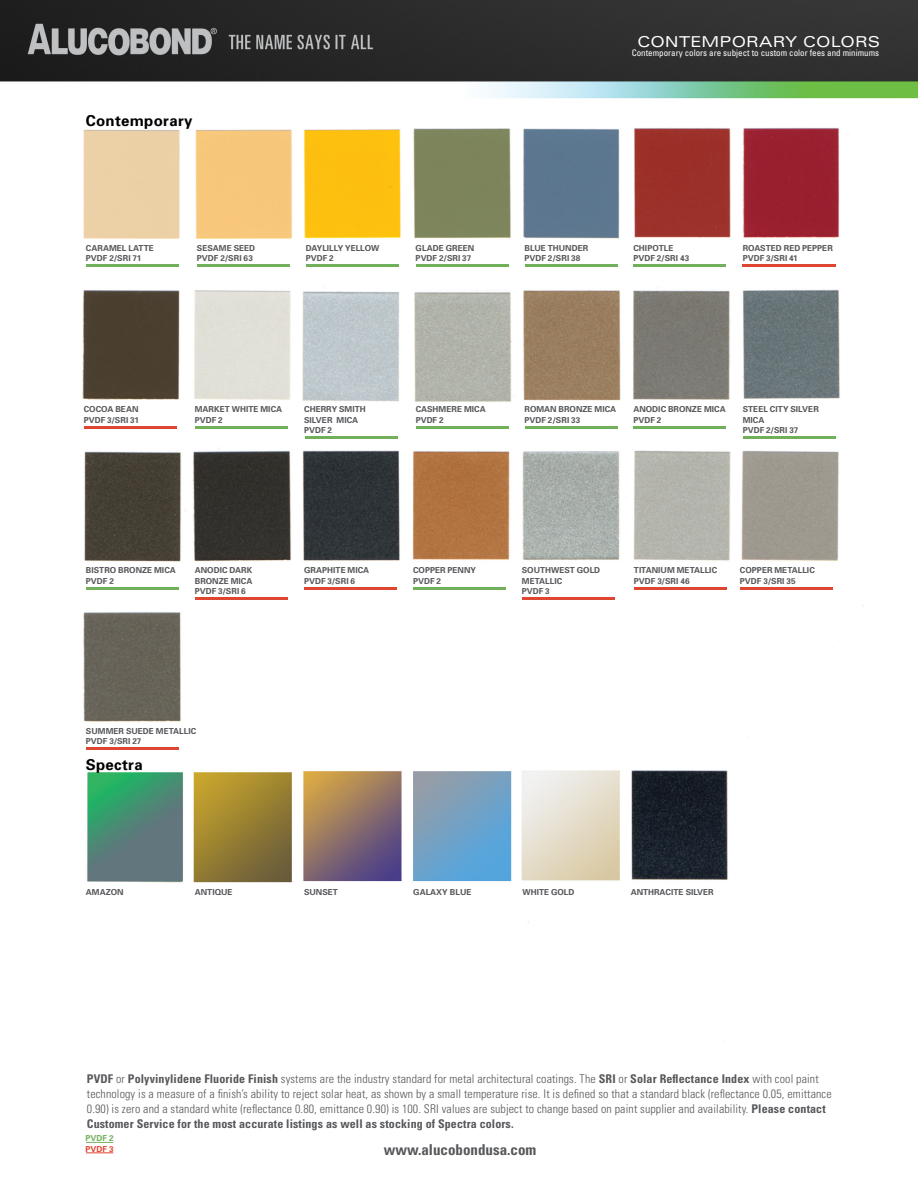
<style>
.page{position:relative;width:918px;height:1188px;background:#fff}
.page>*{position:absolute;margin:0;border:0;box-sizing:border-box;transform-origin:0 0}
.t1{font:700 condensed 15px "Univers";color:#55575a}
.t2{font:700 15px "Univers";letter-spacing:.02em;color:#000}
.t3{font:expanded 15px "Univers";letter-spacing:.01em;color:#fff}
.t4{font:300 condensed 12px/15px "Univers";letter-spacing:.01em;color:#55575a}
.t5{font:condensed 9px "Univers";color:#fff}
.t6{font:700 8.25px/10.5px "Univers";letter-spacing:.005em;color:#55575a}
.t7{font:700 8.25px "Univers";color:#71b05b}
.t8{font:700 8.25px "Univers";color:#df4632}
.s1{font-weight:700}
</style>
<div class="page">
<img style="left:82px;top:127px;width:782px;height:796px">
<img style="left:0;top:0;width:918px;height:99px">
<svg style="left:86px;top:1142px;width:27px;height:1px"></svg>
<svg style="left:86px;top:1152px;width:27px;height:1px"></svg>
<hr style="left:86px;top:265px;width:93px;height:2px;background:#71b05b">
<hr style="left:197px;top:265px;width:93px;height:2px;background:#71b05b">
<hr style="left:306px;top:265px;width:93px;height:2px;background:#71b05b">
<hr style="left:416px;top:265px;width:93px;height:2px;background:#71b05b">
<hr style="left:525px;top:265px;width:93px;height:2px;background:#71b05b">
<hr style="left:633px;top:265px;width:93px;height:2px;background:#71b05b">
<hr style="left:743px;top:265px;width:93px;height:2px;background:#df4632">
<hr style="left:84px;top:426px;width:93px;height:2px;background:#df4632">
<hr style="left:195px;top:426px;width:93px;height:2px;background:#71b05b">
<hr style="left:305px;top:437px;width:93px;height:2px;background:#71b05b">
<hr style="left:416px;top:426px;width:93px;height:2px;background:#71b05b">
<hr style="left:525px;top:426px;width:93px;height:3px;background:#71b05b">
<hr style="left:633px;top:426px;width:93px;height:3px;background:#71b05b">
<hr style="left:743px;top:436px;width:93px;height:3px;background:#71b05b">
<hr style="left:86px;top:587px;width:93px;height:2px;background:#71b05b">
<hr style="left:195px;top:598px;width:93px;height:2px;background:#df4632">
<hr style="left:304px;top:587px;width:93px;height:2px;background:#df4632">
<hr style="left:413px;top:587px;width:93px;height:2px;background:#71b05b">
<hr style="left:522px;top:598px;width:93px;height:2px;background:#df4632">
<hr style="left:634px;top:587px;width:93px;height:2px;background:#df4632">
<hr style="left:740px;top:587px;width:93px;height:2px;background:#df4632">
<hr style="left:86px;top:748px;width:93px;height:2px;background:#df4632">
<h1 class="t2" style="left:86px;top:111px;width:108px">CONTEMPORARY</h1>
<h1 class="t3" style="left:637px;top:33px;width:244px">CONTEMPORARY COLORS</h1>
<p class="t5" style="left:632px;top:48px;width:249px">Contemporary colors are subject to custom color fees and minimums</p>
<p class="t6" style="left:86px;top:242px;width:70px">CARAMEL LATTE<br>PVDF</p>
<p class="t6" style="left:109px;top:253px;width:34px">2/SRI 71</p>
<p class="t6" style="left:306px;top:242px;width:6px">DAYLIL</p>
<p class="t6" style="left:334px;top:242px;width:24px">LY YELLOW</p>
<p class="t6" style="left:306px;top:253px;width:7px">PVDF</p>
<p class="t6" style="left:329px;top:253px;width:6px">2</p>
<p class="t6" style="left:197px;top:242px;width:59px">SESAME SEED<br>PVDF</p>
<p class="t6" style="left:220px;top:253px;width:34px">2/SRI 63</p>
<p class="t6" style="left:633px;top:242px;width:42px">CHIPOTLE<br>PVDF</p>
<p class="t6" style="left:416px;top:242px;width:60px">GLADE GREEN<br>PVDF</p>
<p class="t6" style="left:439px;top:253px;width:34px">2/SRI 37</p>
<p class="t6" style="left:525px;top:242px;width:65px">BLUE THUNDER<br>PVDF</p>
<p class="t6" style="left:548px;top:253px;width:34px">2/SRI 38</p>
<p class="t6" style="left:657px;top:253px;width:34px">2/SRI 43</p>
<p class="t6" style="left:743px;top:242px;width:92px">ROASTED RED PEPPER<br>PVDF</p>
<p class="t6" style="left:766px;top:253px;width:33px">3/SRI 41</p>
<p class="t6" style="left:84px;top:404px;width:56px">COCOA BEAN<br>PVDF</p>
<p class="t6" style="left:107px;top:414px;width:33px">3/SRI 31</p>
<p class="t6" style="left:195px;top:404px;width:89px">MARKET WHITE MICA<br>PVDF 2</p>
<p class="t6" style="left:304px;top:404px;width:63px">CHERRY SMITH<br>SILVER MICA<br>PVDF 2</p>
<p class="t6" style="left:416px;top:404px;width:71px">CASHMERE MICA<br>PVDF 2</p>
<p class="t6" style="left:633px;top:404px;width:94px">ANODIC BRONZE MICA<br>PVDF 2</p>
<p class="t6" style="left:525px;top:404px;width:93px">ROMAN BRONZE MICA<br>PVDF</p>
<p class="t6" style="left:548px;top:414px;width:34px">2/SRI 33</p>
<p class="t6" style="left:743px;top:404px;width:78px">STEEL CITY SILVER<br>MICA<br>PVDF</p>
<p class="t6" style="left:766px;top:425px;width:34px">2/SRI 37</p>
<p class="t6" style="left:86px;top:565px;width:91px">BISTRO BRONZE MICA<br>PVDF 2</p>
<p class="t6" style="left:195px;top:565px;width:59px;text-align:justify">ANODIC DARK BRONZE MICA PVDF</p>
<p class="t6" style="left:218px;top:586px;width:29px">3/SRI 6</p>
<p class="t6" style="left:304px;top:565px;width:67px">GRAPHITE MICA<br>PVDF</p>
<p class="t6" style="left:328px;top:575px;width:29px">3/SRI 6</p>
<p class="t6" style="left:413px;top:565px;width:65px">COPPER PENNY<br>PVDF</p>
<p class="t6" style="left:437px;top:575px;width:6px">2</p>
<p class="t6" style="left:522px;top:565px;width:79px">SOUTHWEST GOLD<br>METALLIC<br>PVDF</p>
<p class="t6" style="left:545px;top:586px;width:6px">3</p>
<p class="t6" style="left:634px;top:565px;width:85px">TITANIUM METALLIC<br>PVDF</p>
<p class="t6" style="left:657px;top:575px;width:34px">3/SRI 46</p>
<p class="t6" style="left:740px;top:565px;width:76px">COPPER METALLIC<br>PVDF</p>
<p class="t6" style="left:763px;top:575px;width:34px">3/SRI 35</p>
<p class="t6" style="left:86px;top:725px;width:112px">SUMMER SUEDE METALLIC<br>PVDF</p>
<p class="t6" style="left:109px;top:736px;width:34px">3/SRI 27</p>
<h1 class="t2" style="left:86px;top:755px;width:58px">SPECTRA</h1>
<p class="t6" style="left:86px;top:886px;width:8px">AMAZON</p>
<p class="t6" style="left:195px;top:887px;width:6px">ANTI</p>
<p class="t6" style="left:215px;top:887px;width:13px">QUE</p>
<p class="t6" style="left:304px;top:886px;width:30px">SUNSET</p>
<p class="t6" style="left:413px;top:886px;width:7px">GALA</p>
<p class="t6" style="left:436px;top:886px;width:20px">XY BLUE</p>
<p class="t6" style="left:522px;top:887px;width:7px">WHITE</p>
<p class="t6" style="left:551px;top:887px;width:7px">GOL</p>
<p class="t6" style="left:568px;top:887px;width:7px">D</p>
<p class="t6" style="left:631px;top:887px;width:7px">ANTHRACITE</p>
<p class="t6" style="left:686px;top:887px;width:24px">SILVER</p>
<p class="t4" style="left:87px;top:1071px;width:746px"><span class="s1">PVDF</span> or <span class="s1">Polyvinylidene Fluoride Finish</span> systems are the industry standard for metal architectural coatings. The <span class="s1">SRI</span> or <span class="s1">Solar Reflectance Index</span> with cool paint technology is a measure of a finish’s ability to reject solar heat, as shown by a small temperature rise. It is defined so that a standard black (reflectance 0.05, emittance 0.90) is zero and a standard white (reflectance 0.80, emittance 0.90) is 100. SRI values are subject to change based on paint supplier and availability. <span class="s1">Please contact Customer Service for the most accurate listings as well as stocking of Spectra colors.</span></p>
<p class="t7" style="left:86px;top:1133px;width:7px">PVDF</p>
<p class="t7" style="left:109px;top:1133px;width:6px">2</p>
<p class="t8" style="left:86px;top:1144px;width:7px">PVDF</p>
<p class="t8" style="left:109px;top:1144px;width:6px">3</p>
<h1 class="t1" style="left:384px;top:1140px;width:154px">www.alucobondusa.com</h1>
</div>
